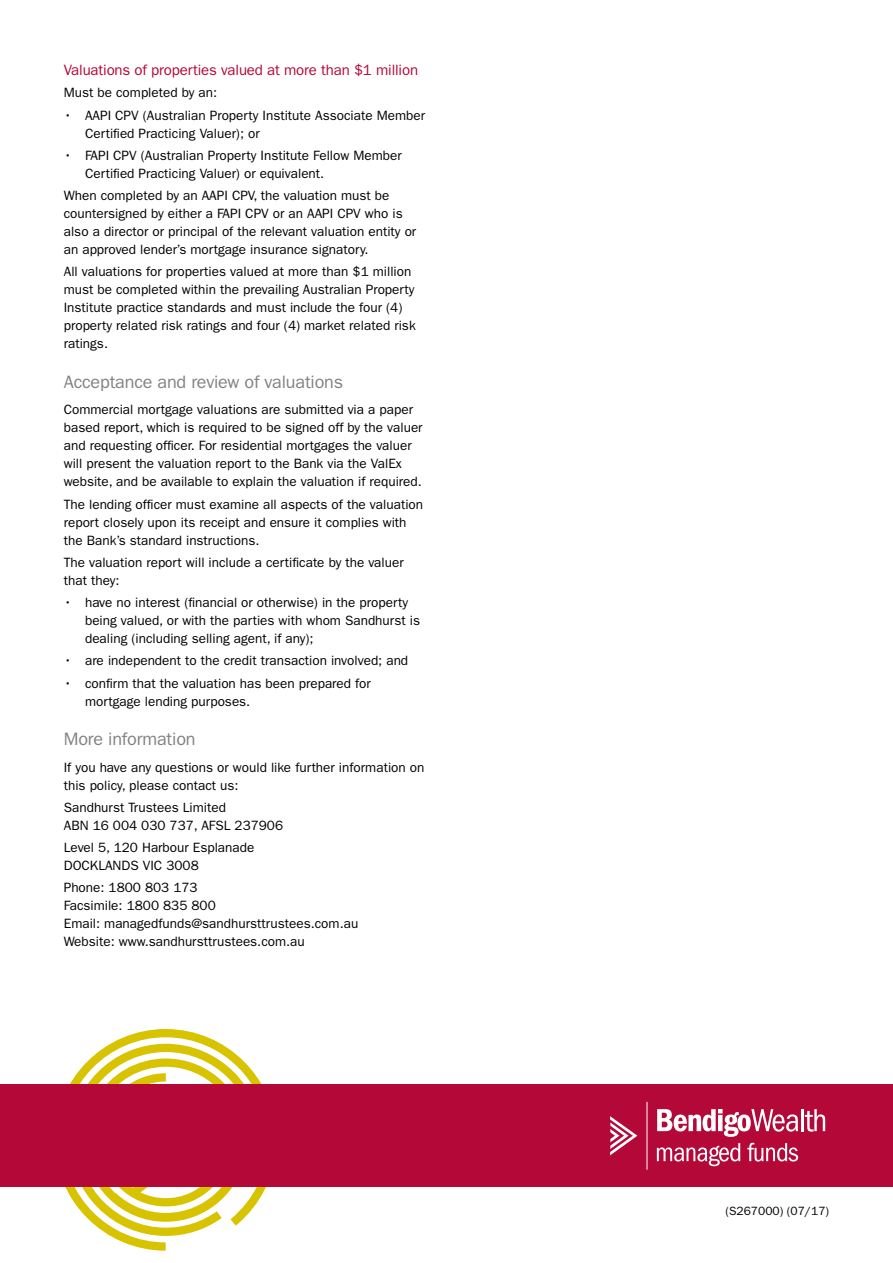
<style>
.page{position:relative;width:893px;height:1263px;background:#fff}
.page>*{position:absolute;margin:0;border:0;box-sizing:border-box;transform-origin:0 0}
.t1{font:18px "Franklin Gothic";letter-spacing:-.01em;color:#808285}
.t2{font:15px "Franklin Gothic";letter-spacing:-.01em;color:#b30838}
.t3{font:13.5px/18px "Franklin Gothic";color:#000}
.t4{font:12px "Franklin Gothic";color:#000}
</style>
<div class="page">
<svg style="left:55px;top:1029px;width:221px;height:222px"></svg>
<div style="left:0;top:1085px;width:893px;height:102px;background:#b30838"></div>
<hr style="left:647px;top:1102px;width:1px;height:68px;background:#fff">
<svg style="left:610px;top:1116px;width:27px;height:39px"></svg>
<svg style="left:657px;top:1109px;width:141px;height:28px"></svg>
<hr style="left:801px;top:1109px;width:3px;height:22px;background:#fff">
<svg style="left:805px;top:1109px;width:20px;height:22px"></svg>
<svg style="left:657px;top:1143px;width:83px;height:23px"></svg>
<svg style="left:747px;top:1143px;width:51px;height:18px"></svg>
<p class="t2" style="left:64px;top:61px;width:356px">Valuations of properties valued at more than $1 million</p>
<p class="t3" style="left:64px;top:84px;width:155px">Must be completed by an:</p>
<p class="t3" style="left:85px;top:106px;width:342px;text-indent:-21px">• AAPI CPV (Australian Property Institute Associate Member<br>Certified Practicing Valuer); or</p>
<p class="t3" style="left:85px;top:146px;width:318px;text-indent:-21px">• FAPI CPV (Australian Property Institute Fellow Member<br>Certified Practicing Valuer) or equivalent.</p>
<p class="t3" style="left:64px;top:187px;width:354px">When completed by an AAPI CPV, the valuation must be countersigned by either a FAPI CPV or an AAPI CPV who is also a director or principal of the relevant valuation entity or an approved lender’s mortgage insurance signatory.</p>
<p class="t3" style="left:64px;top:263px;width:353px">All valuations for properties valued at more than $1 million must be completed within the prevailing Australian Property Institute practice standards and must include the four (4) property related risk ratings and four (4) market related risk ratings.</p>
<h1 class="t1" style="left:64px;top:371px;width:281px">Acceptance and review of valuations</h1>
<p class="t3" style="left:64px;top:401px;width:360px">Commercial mortgage valuations are submitted via a paper based report, which is required to be signed off by the valuer and requesting officer. For residential mortgages the valuer will present the valuation report to the Bank via the ValEx website, and be available to explain the valuation if required.</p>
<p class="t3" style="left:64px;top:495px;width:361px">The lending officer must examine all aspects of the valuation report closely upon its receipt and ensure it complies with the Bank’s standard instructions.</p>
<p class="t3" style="left:64px;top:553px;width:341px">The valuation report will include a certificate by the valuer that they:</p>
<p class="t3" style="left:85px;top:594px;width:336px;text-indent:-21px">• have no interest (financial or otherwise) in the property being valued, or with the parties with whom Sandhurst is dealing (including selling agent, if any);</p>
<p class="t3" style="left:64px;top:652px;width:346px">• are independent to the credit transaction involved; and</p>
<p class="t3" style="left:85px;top:674px;width:287px;text-indent:-21px">• confirm that the valuation has been prepared for mortgage lending purposes.</p>
<h1 class="t1" style="left:64px;top:729px;width:133px">More information</h1>
<p class="t3" style="left:64px;top:758px;width:362px">If you have any questions or would like further information on this policy, please contact us:</p>
<p class="t3" style="left:64px;top:798px;width:221px">Sandhurst Trustees Limited<br>ABN 16 004 030 737, AFSL 237906</p>
<p class="t3" style="left:64px;top:839px;width:192px">Level 5, 120 Harbour Esplanade<br>DOCKLANDS VIC 3008</p>
<p class="t3" style="left:64px;top:879px;width:296px">Phone: 1800 803 173<br>Facsimile: 1800 835 800<br>Email: managedfunds@sandhursttrustees.com.au Website: www.sandhursttrustees.com.au</p>
<p class="t4" style="left:725px;top:1204px;width:105px">(S267000) (07/17)</p>
</div>
